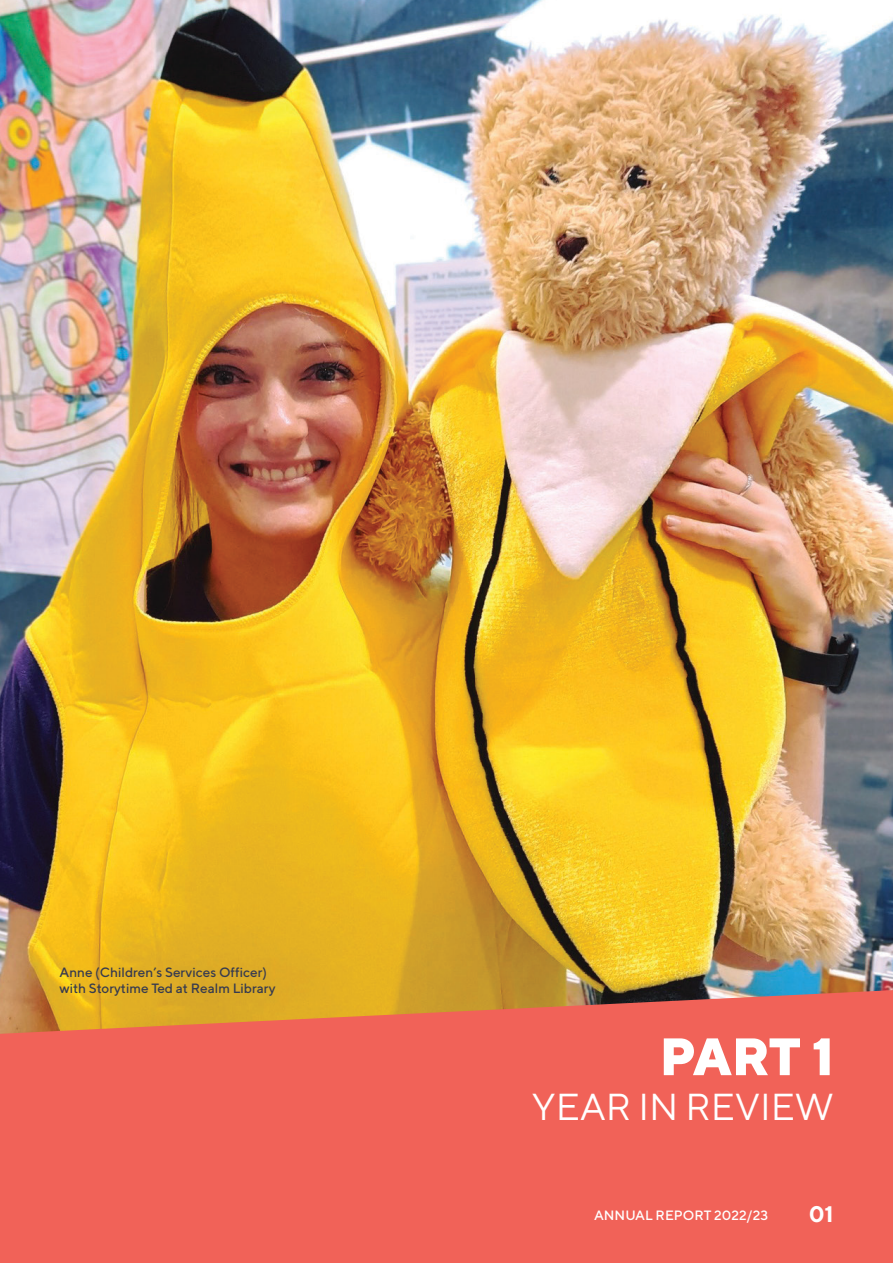
<style>
.page{position:relative;width:893px;height:1263px;background:#fff}
.page>*{position:absolute;margin:0;border:0;box-sizing:border-box;transform-origin:0 0}
.t1{font:800 52.5px "TT Norms";color:#fff}
.t2{font:37.5px "TT Norms";color:#fff}
.t3{font:700 22.5px "TT Norms";color:#fff}
.t4{font:500 13.5px "TT Norms";color:#373b4f}
.Body_Text{font:500 13.5px "TT Norms";color:#fff}
</style>
<div class="page">
<img style="left:1px;top:0;width:892px;height:990px">
<svg style="left:0;top:990px;width:893px;height:273px;background:#ed6654"></svg>
<p class="t4" style="left:60px;top:964px;width:209px">Anne (Children’s Services Officer)</p>
<p class="t4" style="left:60px;top:980px;width:218px">with Storytime Ted at Realm Library</p>
<p class="t1" style="left:660px;top:1023px;width:176px">PART 1</p>
<p class="t2" style="left:532px;top:1084px;width:304px">YEAR IN REVIEW</p>
<p class="Body_Text" style="left:594px;top:1206px;width:175px">ANNUAL REPORT 2022/23</p>
<p class="t3" style="left:809px;top:1200px;width:26px">01</p>
</div>
